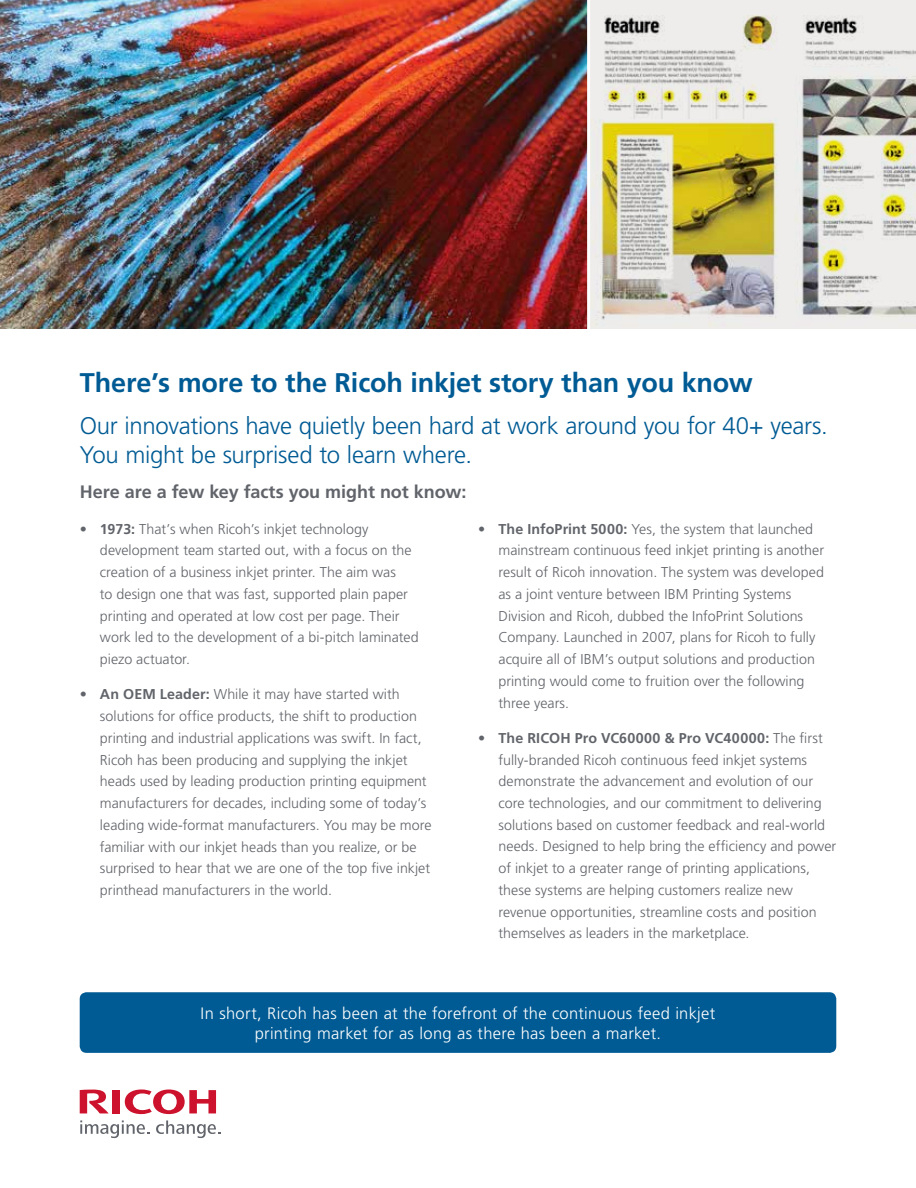
<style>
.page{position:relative;width:916px;height:1188px;background:#fff}
.page>*{position:absolute;margin:0;border:0;box-sizing:border-box;transform-origin:0 0}
.t1{font:700 27px "Frutiger LT Std";letter-spacing:-.005em;color:#005b94}
.t2{font:300 24px/28.8px "Frutiger LT Std";letter-spacing:-.015em;color:#005b94}
.t3{font:700 18px "Frutiger LT Std";letter-spacing:-.005em;color:#61646a}
.t4{font:300 16.5px/19.8px "Frutiger LT Std";letter-spacing:.02em;color:#fff;text-align:center}
.t5{font:300 14.25px/21.8px "Frutiger LT Std";color:#61646a}
.s1{font-weight:700}
</style>
<div class="page">
<img style="left:0;top:0;width:587px;height:328px">
<img style="left:590px;top:0;width:325px;height:328px">
<div style="left:80px;top:992px;width:756px;height:61px;background:#005b94;border-radius:7px"></div>
<svg style="left:125px;top:1090px;width:91px;height:24px"></svg>
<div style="left:112px;top:1090px;width:8px;height:23px;background:#cd122d"></div>
<svg style="left:80px;top:1090px;width:28px;height:23px"></svg>
<svg style="left:80px;top:1120px;width:69px;height:19px"></svg>
<svg style="left:156px;top:1120px;width:64px;height:19px"></svg>
<h1 class="t1" style="left:80px;top:367px;width:674px">There’s more to the Ricoh inkjet story than you know</h1>
<h2 class="t2" style="left:80px;top:412px;width:749px">Our innovations have quietly been hard at work around you for 40+ years.<br>You might be surprised to learn where.</h2>
<p class="t3" style="left:80px;top:482px;width:388px">Here are a few key facts you might not know:</p>
<p class="t5" style="left:100px;top:518px;width:320px;text-indent:-20px"><span class="s1">• 1973:</span> That’s when Ricoh’s inkjet technology development team started out, with a focus on the creation of a business inkjet printer. The aim was<br>to design one that was fast, supported plain paper printing and operated at low cost per page. Their work led to the development of a bi-pitch laminated piezo actuator.</p>
<p class="t5" style="left:100px;top:684px;width:333px;text-indent:-20px"><span class="s1">• An OEM Leader:</span> While it may have started with solutions for office products, the shift to production printing and industrial applications was swift. In fact, Ricoh has been producing and supplying the inkjet heads used by leading production printing equipment manufacturers for decades, including some of today’s leading wide-format manufacturers. You may be more familiar with our inkjet heads than you realize, or be surprised to hear that we are one of the top five inkjet printhead manufacturers in the world.</p>
<p class="t5" style="left:498px;top:518px;width:327px;text-indent:-20px"><span class="s1">• The InfoPrint 5000:</span> Yes, the system that launched mainstream continuous feed inkjet printing is another result of Ricoh innovation. The system was developed as a joint venture between IBM Printing Systems Division and Ricoh, dubbed the InfoPrint Solutions Company. Launched in 2007, plans for Ricoh to fully acquire all of IBM’s output solutions and production printing would come to fruition over the following three years.</p>
<p class="t5" style="left:498px;top:727px;width:339px;text-indent:-20px"><span class="s1">• The RICOH Pro VC60000 &amp; Pro VC40000:</span> The first fully-branded Ricoh continuous feed inkjet systems demonstrate the advancement and evolution of our core technologies, and our commitment to delivering solutions based on customer feedback and real-world needs. Designed to help bring the efficiency and power of inkjet to a greater range of printing applications, these systems are helping customers realize new revenue opportunities, streamline costs and position themselves as leaders in the marketplace.</p>
<p class="t4" style="left:200px;top:1003px;width:516px">In short, Ricoh has been at the forefront of the continuous feed inkjet printing market for as long as there has been a market.</p>
</div>
